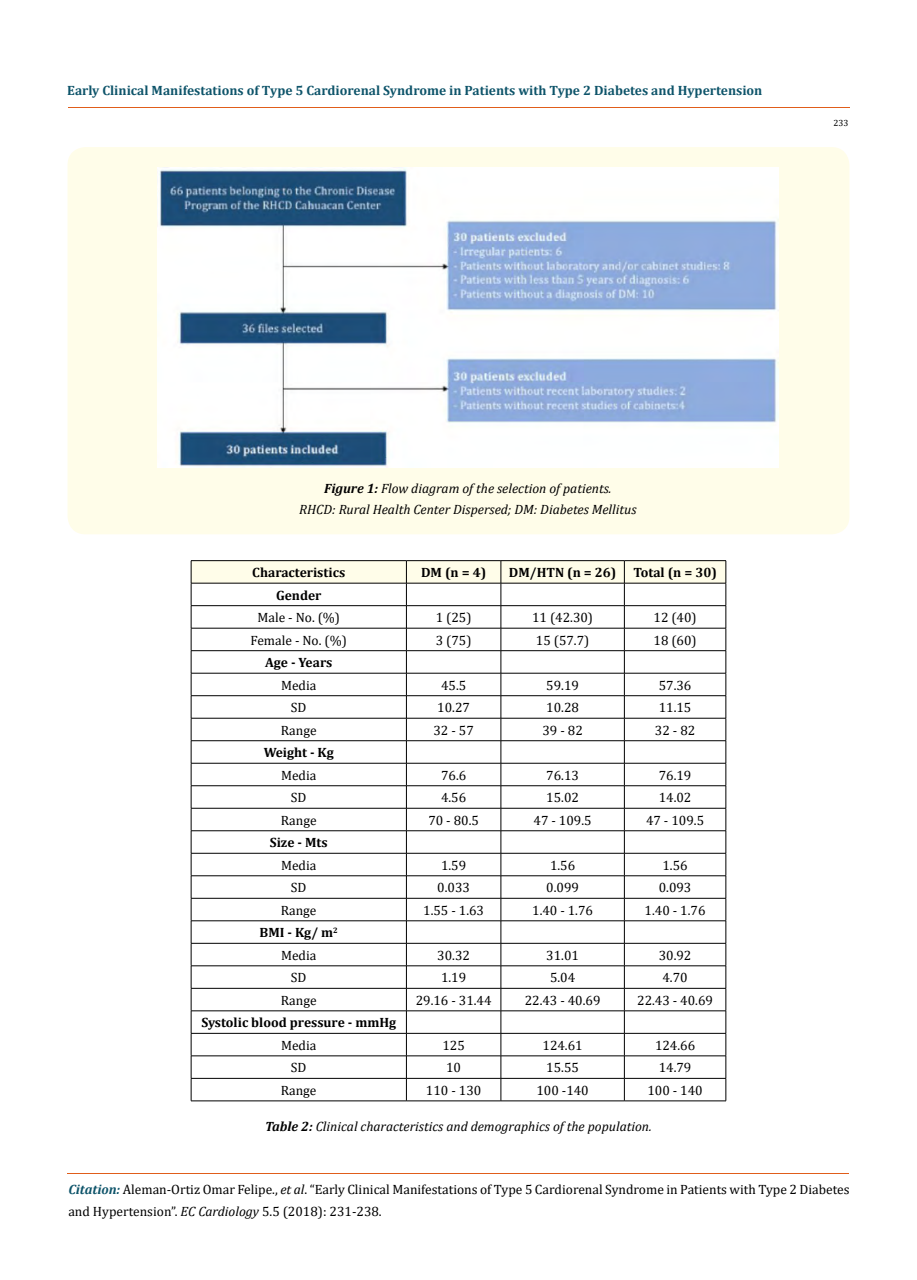
<style>
.page{position:relative;width:917px;height:1280px;background:#fff}
.page>*{position:absolute;margin:0;border:0;box-sizing:border-box;transform-origin:0 0}
.t1{font:13.5px/21px "Cambria";color:#000}
.t2{font:italic 13.5px/21px "Cambria";color:#000;text-align:center}
.t3{font:700 13.5px/22.5px "Cambria";color:#000;text-align:center}
.t4{font:700 13.5px "Cambria";color:#0e546a}
.t5{font:9px "Cambria";color:#000}
.s1{font-weight:700}
.s2{font-weight:400}
.s3{font-weight:700;font-style:italic;color:#0e546a}
.s4{font-style:italic}
</style>
<div class="page">
<hr style="left:68px;top:108px;width:781px;height:1px;background:#e05d1a">
<hr style="left:67px;top:1173px;width:782px;height:1px;background:#e05d1a">
<div style="left:68px;top:147px;width:781px;height:387px;background:#fffde9;border-radius:18px"></div>
<img style="left:158px;top:168px;width:620px;height:300px">
<svg style="left:191px;top:560px;width:535px;height:540px"></svg>
<hr style="left:191px;top:1100px;width:215px;height:1px;background:#000">
<hr style="left:406px;top:1100px;width:95px;height:1px;background:#000">
<hr style="left:501px;top:1100px;width:123px;height:1px;background:#000">
<hr style="left:624px;top:1100px;width:102px;height:1px;background:#000">
<p class="t4" style="left:67px;top:80px;width:696px">Early Clinical Manifestations of Type 5 Cardiorenal Syndrome in Patients with Type 2 Diabetes and Hypertension</p>
<p class="t5" style="left:833px;top:118px;width:16px">233</p>
<p class="t2" style="left:299px;top:477px;width:339px"><span class="s1">Figure 1:</span> Flow diagram of the selection of patients.<br>RHCD: Rural Health Center Dispersed; DM: Diabetes Mellitus</p>
<p class="t3" style="left:252px;top:561px;width:94px">Characteristics</p>
<p class="t3" style="left:421px;top:561px;width:67px">DM (n = 4)</p>
<p class="t3" style="left:509px;top:561px;width:109px">DM/HTN (n = 26)</p>
<p class="t3" style="left:633px;top:561px;width:85px">Total (n = 30)</p>
<p class="t3" style="left:276px;top:583px;width:47px">Gender</p>
<p class="t1" style="left:257px;top:607px;width:84px">Male - No. (%)</p>
<p class="t1" style="left:436px;top:607px;width:37px">1 (25)</p>
<p class="t1" style="left:532px;top:607px;width:62px">11 (42.30)</p>
<p class="t1" style="left:653px;top:607px;width:45px">12 (40)</p>
<p class="t1" style="left:251px;top:629px;width:98px">Female - No. (%)</p>
<p class="t1" style="left:436px;top:629px;width:37px">3 (75)</p>
<p class="t1" style="left:536px;top:629px;width:55px">15 (57.7)</p>
<p class="t1" style="left:653px;top:629px;width:45px">18 (60)</p>
<p class="t3" style="left:265px;top:651px;width:69px">Age - Years</p>
<p class="t1" style="left:281px;top:674px;width:37px">Media</p>
<p class="t1" style="left:441px;top:674px;width:27px">45.5</p>
<p class="t1" style="left:546px;top:674px;width:34px">59.19</p>
<p class="t1" style="left:658px;top:674px;width:34px">57.36</p>
<p class="t1" style="left:291px;top:697px;width:17px">SD</p>
<p class="t1" style="left:437px;top:697px;width:34px">10.27</p>
<p class="t1" style="left:546px;top:697px;width:34px">10.28</p>
<p class="t1" style="left:658px;top:697px;width:34px">11.15</p>
<p class="t1" style="left:281px;top:719px;width:37px">Range</p>
<p class="t1" style="left:433px;top:719px;width:42px">32 - 57</p>
<p class="t1" style="left:542px;top:719px;width:42px">39 - 82</p>
<p class="t1" style="left:655px;top:719px;width:42px">32 - 82</p>
<p class="t3" style="left:264px;top:741px;width:72px">Weight - Kg</p>
<p class="t1" style="left:281px;top:764px;width:37px">Media</p>
<p class="t1" style="left:441px;top:764px;width:27px">76.6</p>
<p class="t1" style="left:546px;top:764px;width:34px">76.13</p>
<p class="t1" style="left:658px;top:764px;width:34px">76.19</p>
<p class="t1" style="left:291px;top:787px;width:17px">SD</p>
<p class="t1" style="left:441px;top:787px;width:27px">4.56</p>
<p class="t1" style="left:546px;top:787px;width:34px">15.02</p>
<p class="t1" style="left:658px;top:787px;width:34px">14.02</p>
<p class="t1" style="left:281px;top:809px;width:37px">Range</p>
<p class="t1" style="left:428px;top:809px;width:52px">70 - 80.5</p>
<p class="t1" style="left:533px;top:809px;width:60px">47 - 109.5</p>
<p class="t1" style="left:646px;top:809px;width:60px">47 - 109.5</p>
<p class="t3" style="left:270px;top:831px;width:59px">Size - Mts</p>
<p class="t1" style="left:281px;top:854px;width:37px">Media</p>
<p class="t1" style="left:441px;top:854px;width:27px">1.59</p>
<p class="t1" style="left:550px;top:854px;width:27px">1.56</p>
<p class="t1" style="left:662px;top:854px;width:27px">1.56</p>
<p class="t1" style="left:291px;top:877px;width:17px">SD</p>
<p class="t1" style="left:437px;top:877px;width:34px">0.033</p>
<p class="t1" style="left:546px;top:877px;width:34px">0.099</p>
<p class="t1" style="left:658px;top:877px;width:34px">0.093</p>
<p class="t1" style="left:281px;top:899px;width:37px">Range</p>
<p class="t1" style="left:423px;top:899px;width:62px">1.55 - 1.63</p>
<p class="t1" style="left:532px;top:899px;width:62px">1.40 - 1.76</p>
<p class="t1" style="left:644px;top:899px;width:62px">1.40 - 1.76</p>
<p class="t3" style="left:260px;top:921px;width:80px">BMI - Kg/ m<sup>2<br></sup><span class="s2">Media</span></p>
<p class="t1" style="left:437px;top:944px;width:34px">30.32</p>
<p class="t1" style="left:546px;top:944px;width:34px">31.01</p>
<p class="t1" style="left:658px;top:944px;width:34px">30.92</p>
<p class="t1" style="left:291px;top:967px;width:17px">SD</p>
<p class="t1" style="left:441px;top:967px;width:27px">1.19</p>
<p class="t1" style="left:550px;top:967px;width:27px">5.04</p>
<p class="t1" style="left:662px;top:967px;width:27px">4.70</p>
<p class="t1" style="left:281px;top:989px;width:37px">Range</p>
<p class="t1" style="left:416px;top:989px;width:77px">29.16 - 31.44</p>
<p class="t1" style="left:524px;top:989px;width:77px">22.43 - 40.69</p>
<p class="t1" style="left:637px;top:989px;width:77px">22.43 - 40.69</p>
<p class="t3" style="left:201px;top:1011px;width:196px">Systolic blood pressure - mmHg</p>
<p class="t1" style="left:281px;top:1034px;width:37px">Media</p>
<p class="t1" style="left:442px;top:1034px;width:24px">125</p>
<p class="t1" style="left:542px;top:1034px;width:42px">124.61</p>
<p class="t1" style="left:655px;top:1034px;width:42px">124.66</p>
<p class="t1" style="left:291px;top:1057px;width:17px">SD</p>
<p class="t1" style="left:446px;top:1057px;width:16px">10</p>
<p class="t1" style="left:546px;top:1057px;width:34px">15.55</p>
<p class="t1" style="left:658px;top:1057px;width:34px">14.79</p>
<p class="t1" style="left:281px;top:1079px;width:37px">Range</p>
<p class="t1" style="left:426px;top:1079px;width:57px">110 - 130</p>
<p class="t1" style="left:536px;top:1079px;width:54px">100 -140</p>
<p class="t1" style="left:647px;top:1079px;width:57px">100 - 140</p>
<p class="t2" style="left:265px;top:1115px;width:388px"><span class="s1">Table 2:</span> Clinical characteristics and demographics of the population.</p>
<p class="t1" style="left:68px;top:1179px;width:782px"><span class="s3">Citation:</span> Aleman-Ortiz Omar Felipe., <span class="s4">et al</span>. “Early Clinical Manifestations of Type 5 Cardiorenal Syndrome in Patients with Type 2 Diabetes and Hypertension”. <span class="s4">EC Cardiology</span> 5.5 (2018): 231-238.</p>
</div>
